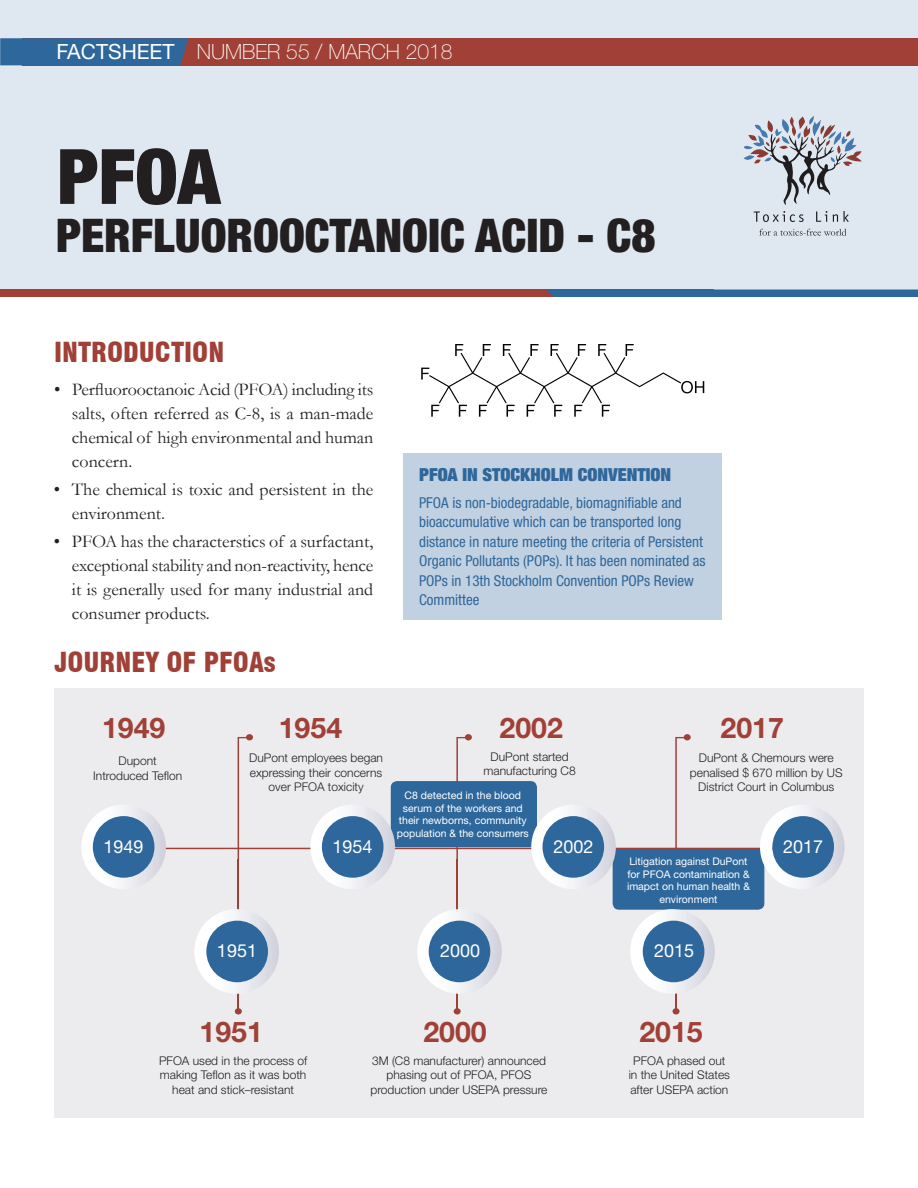
<style>
.page{position:relative;width:918px;height:1188px;background:#fff}
.page>*{position:absolute;margin:0;border:0;box-sizing:border-box;transform-origin:0 0}
.t1{font:900 condensed 76.5px "Helvetica Neue";color:#231f20}
.t2{font:900 condensed 46.5px "Helvetica Neue";color:#231f20}
.t3{font:700 28.5px "Helvetica Neue";color:#a04036}
.t4{font:900 condensed 27px "Swiss 721 BT";color:#a04036}
.t5{font:100 21px "Helvetica Neue";color:#fff}
.t6{font:18px/24px "Garamond";color:#231f20;text-align:justify}
.t7{font:18px "Helvetica Neue";color:#fff}
.t8{font:900 expanded 18px "Helvetica Neue";color:#2e679b}
.t9{font:condensed 15px/19.5px "Helvetica Neue";color:#2e679b}
.t10{font:300 12px/14.4px "Helvetica Neue";color:#231f20;text-align:center}
.t11{font:10.5px/12.6px "Helvetica Neue";color:#fff;text-align:center}
.s1{font-weight:400}
</style>
<div class="page">
<div style="left:54px;top:688px;width:810px;height:430px;background:#ececee"></div>
<svg style="left:421px;top:344px;width:283px;height:73px"></svg>
<div style="left:404px;top:453px;width:318px;height:166px;background:#c2d1e2"></div>
<hr style="left:675px;top:859px;width:2px;height:152px;background:#a04036">
<div style="left:673px;top:1008px;width:7px;height:6px;background:#a04036;border-radius:50%"></div>
<svg style="left:675px;top:737px;width:14px;height:111px"></svg>
<div style="left:684px;top:734px;width:7px;height:6px;background:#a04036;border-radius:50%"></div>
<hr style="left:456px;top:859px;width:2px;height:152px;background:#a04036">
<div style="left:454px;top:1008px;width:7px;height:6px;background:#a04036;border-radius:50%"></div>
<svg style="left:456px;top:737px;width:14px;height:122px"></svg>
<div style="left:465px;top:734px;width:7px;height:6px;background:#a04036;border-radius:50%"></div>
<hr style="left:238px;top:859px;width:1px;height:152px;background:#a04036">
<div style="left:235px;top:1008px;width:7px;height:6px;background:#a04036;border-radius:50%"></div>
<svg style="left:238px;top:737px;width:13px;height:123px"></svg>
<div style="left:246px;top:734px;width:7px;height:6px;background:#a04036;border-radius:50%"></div>
<div style="left:613px;top:848px;width:151px;height:62px;background:#2e679b;border-radius:6px"></div>
<div style="left:391px;top:781px;width:146px;height:66px;background:#2e679b;border-radius:6px"></div>
<hr style="left:106px;top:848px;width:696px;height:1px;background:#a04036">
<svg style="left:630px;top:909px;width:85px;height:85px"></svg>
<div style="left:643px;top:921px;width:61px;height:61px;background:#2e679b;border-radius:50%"></div>
<svg style="left:417px;top:909px;width:85px;height:85px"></svg>
<div style="left:429px;top:921px;width:61px;height:61px;background:#2e679b;border-radius:50%"></div>
<svg style="left:194px;top:909px;width:85px;height:85px"></svg>
<div style="left:206px;top:921px;width:62px;height:61px;background:#2e679b;border-radius:50%"></div>
<svg style="left:81px;top:805px;width:85px;height:83px"></svg>
<div style="left:93px;top:816px;width:61px;height:62px;background:#2e679b;border-radius:50%"></div>
<svg style="left:531px;top:805px;width:85px;height:84px"></svg>
<div style="left:542px;top:816px;width:62px;height:62px;background:#2e679b;border-radius:50%"></div>
<svg style="left:760px;top:805px;width:85px;height:84px"></svg>
<div style="left:772px;top:816px;width:62px;height:62px;background:#2e679b;border-radius:50%"></div>
<svg style="left:310px;top:805px;width:85px;height:83px"></svg>
<div style="left:322px;top:816px;width:62px;height:62px;background:#2e679b;border-radius:50%"></div>
<div style="left:0;top:0;width:918px;height:288px;background:#dfe8f0"></div>
<div style="left:0;top:289px;width:714px;height:8px;background:#a04036"></div>
<svg style="left:545px;top:289px;width:373px;height:8px;background:#386a9a"></svg>
<svg style="left:744px;top:116px;width:118px;height:89px"></svg>
<svg style="left:754px;top:211px;width:50px;height:11px"></svg>
<svg style="left:816px;top:211px;width:11px;height:11px"></svg>
<svg style="left:833px;top:214px;width:5px;height:8px"></svg>
<svg style="left:844px;top:211px;width:5px;height:11px"></svg>
<svg style="left:759px;top:229px;width:87px;height:7px"></svg>
<div style="left:22px;top:38px;width:896px;height:27px;background:#a04036"></div>
<div style="left:0;top:38px;width:188px;height:27px;background:#2e679b"></div>
<h3 class="t5" style="left:56px;top:39px;width:398px"><span class="s1">Factsheet</span> NUMBER 55 / MARCH 2018</h3>
<h1 class="t1" style="left:57px;top:130px;width:164px">PFOA</h1>
<h2 class="t2" style="left:56px;top:207px;width:601px">PERFLUOROOCTANOIC ACID - C8</h2>
<h3 class="t4" style="left:54px;top:336px;width:172px">INTRODUCTION</h3>
<h3 class="t6" style="left:72px;top:377px;width:303px;text-indent:-18px">• Perfluorooctanoic Acid (PFOA) including its salts, often referred as C-8, is a man-made chemical of high environmental and human concern.</h3>
<h3 class="t6" style="left:72px;top:477px;width:303px;text-indent:-18px">• The chemical is toxic and persistent in the environment.</h3>
<h3 class="t6" style="left:72px;top:529px;width:303px;text-indent:-18px">• PFOA has the characterstics of a surfactant, exceptional stability and non-reactivity, hence it is generally used for many industrial and consumer products.</h3>
<h3 class="t4" style="left:54px;top:646px;width:223px">JOURNEY OF PFOAS</h3>
<h3 class="t8" style="left:419px;top:463px;width:254px">PFOA IN STOCKHOLM CONVENTION</h3>
<p class="t9" style="left:419px;top:492px;width:288px">PFOA is non-biodegradable, biomagnifiable and bioaccumulative which can be transported long distance in nature meeting the criteria of Persistent Organic Pollutants (POPs). It has been nominated as POPs in 13th Stockholm Convention POPs Review Committee</p>
<h3 class="t3" style="left:102px;top:710px;width:65px">1949</h3>
<h3 class="t3" style="left:279px;top:710px;width:65px">1954</h3>
<h3 class="t3" style="left:500px;top:710px;width:65px">2002</h3>
<h3 class="t3" style="left:721px;top:710px;width:65px">2017</h3>
<p class="t10" style="left:93px;top:754px;width:90px">Dupont<br>Introduced Teflon</p>
<p class="t10" style="left:249px;top:751px;width:135px">DuPont employees began expressing their concerns over PFOA toxicity</p>
<p class="t10" style="left:484px;top:749px;width:94px">DuPont started manufacturing C8</p>
<p class="t10" style="left:690px;top:751px;width:154px">DuPont &amp; Chemours were penalised $ 670 million by us<br>District Court in Columbus</p>
<p class="t11" style="left:397px;top:789px;width:133px">C8 detected in the blood serum of the workers and their newborns, community population &amp; the consumers</p>
<h3 class="t7" style="left:103px;top:836px;width:42px">1949</h3>
<h3 class="t7" style="left:333px;top:836px;width:42px">1954</h3>
<h3 class="t7" style="left:553px;top:836px;width:42px">2002</h3>
<h3 class="t7" style="left:783px;top:836px;width:42px">2017</h3>
<p class="t11" style="left:627px;top:855px;width:124px">Litigation against DuPont for PFOA contamination &amp; imapct on human health &amp; environment</p>
<h3 class="t7" style="left:217px;top:940px;width:42px">1951</h3>
<h3 class="t7" style="left:440px;top:940px;width:42px">2000</h3>
<h3 class="t7" style="left:654px;top:940px;width:42px">2015</h3>
<h3 class="t3" style="left:199px;top:1014px;width:65px">1951</h3>
<h3 class="t3" style="left:423px;top:1014px;width:65px">2000</h3>
<h3 class="t3" style="left:639px;top:1014px;width:65px">2015</h3>
<p class="t10" style="left:159px;top:1053px;width:150px">PFOA used in the process of making Teflon as it was both heat and stick–resistant</p>
<p class="t10" style="left:371px;top:1053px;width:178px">3M (C8 manufacturer) announced phasing out of PFOA, PFOS production under USEPA pressure</p>
<p class="t10" style="left:629px;top:1053px;width:103px">PFOA phased out in the United States after US EPA action</p>
</div>
